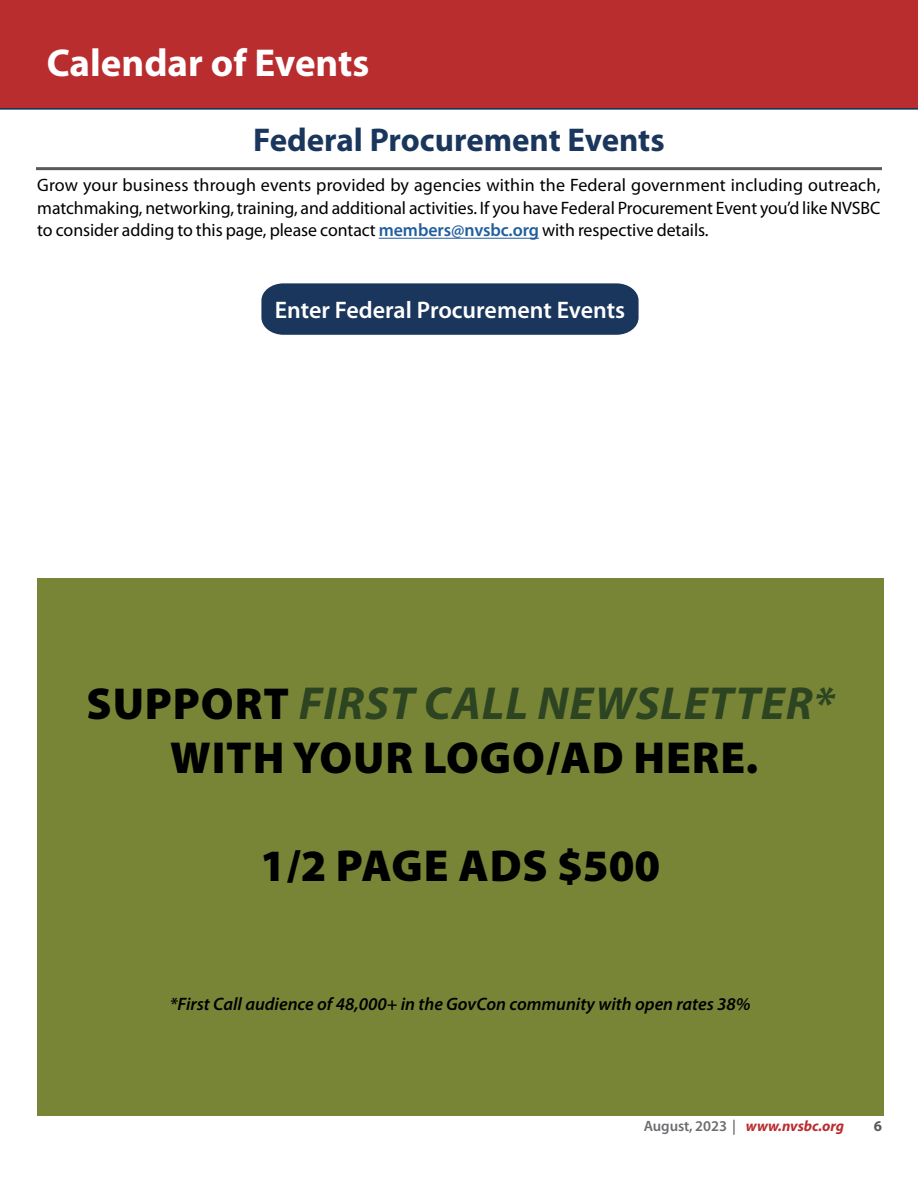
<style>
.page{position:relative;width:918px;height:1188px;background:#fff}
.page>*{position:absolute;margin:0;border:0;box-sizing:border-box;transform-origin:0 0}
.Ad_Placeholder-white{font:italic 700 46.5px "Myriad Pro";letter-spacing:.02em;color:#2c4421}
.Ad_Placeholder-white-2{font:900 45px "Myriad Pro";letter-spacing:.02em;color:#000}
.Ad_Placeholder-white-3{font:900 45px "Myriad Pro";color:#000}
.h1-whte-ctr_No_TOC{font:700 39px "Myriad Pro";color:#fff}
.h2-Blue-Ctr{font:700 33px "Myriad Pro";color:#1b365d}
.h3-white-Ctr{font:600 24px "Myriad Pro";color:#fff}
.t1{font:18px/22.5px "Myriad Pro";letter-spacing:-.005em;color:#000;text-align:justify}
.First_Call_Audience_in_Ads{font:italic 600 18px "Myriad Pro";color:#000}
.t2{font:italic 700 15px "Myriad Pro";letter-spacing:-.005em;color:#ba2d2f}
.t3{font:700 15px "Myriad Pro";color:#58595b}
.s1{font-weight:600;color:#215e9e}
.s2{font-weight:900;font-style:normal;font-size:45px;color:#000}
.s3{font-weight:600;font-style:normal;color:#6d6e71}
</style>
<div class="page">
<div style="left:0;top:102px;width:918px;height:8px;background:#1b365d"></div>
<div style="left:0;top:0;width:918px;height:108px;background:#ba2d2f"></div>
<div style="left:261px;top:283px;width:378px;height:52px;background:#1b365d"></div>
<hr style="left:36px;top:167px;width:846px;height:3px;background:#58595b">
<hr style="left:379px;top:238px;width:160px;height:1px;background:#215e9e">
<div style="left:37px;top:578px;width:846px;height:538px;background:#798536"></div>
<p class="h1-whte-ctr_No_TOC" style="left:47px;top:37px;width:324px">Calendar of Events</p>
<p class="h2-Blue-Ctr" style="left:253px;top:119px;width:413px">Federal Procurement Events</p>
<p class="t1" style="left:37px;top:174px;width:845px">Grow your business through events provided by agencies within the Federal government including outreach, matchmaking, networking, training, and additional activities. If you have Federal Procurement Event you’d like NVSBC to consider adding to this page, please contact <span class="s1">members@nvsbc.org</span> with respective details.</p>
<p class="h3-white-Ctr" style="left:275px;top:295px;width:352px">Enter Federal Procurement Events</p>
<p class="Ad_Placeholder-white" style="left:87px;top:673px;width:749px"><span class="s2">SUPPORT</span> FIRST CALL NEWSLETTER*</p>
<p class="Ad_Placeholder-white-2" style="left:170px;top:732px;width:590px">WITH YOUR LOGO/AD HERE.</p>
<p class="Ad_Placeholder-white-3" style="left:260px;top:840px;width:402px">1/2 PAGE ADS $500</p>
<p class="First_Call_Audience_in_Ads" style="left:170px;top:993px;width:583px">*First Call audience of 48,000+ in the GovCon community with open rates 38%</p>
<p class="t2" style="left:644px;top:1116px;width:202px"><span class="s3">August, 2023 |</span> www.nvsbc.org</p>
<p class="t3" style="left:874px;top:1116px;width:10px">6</p>
</div>
